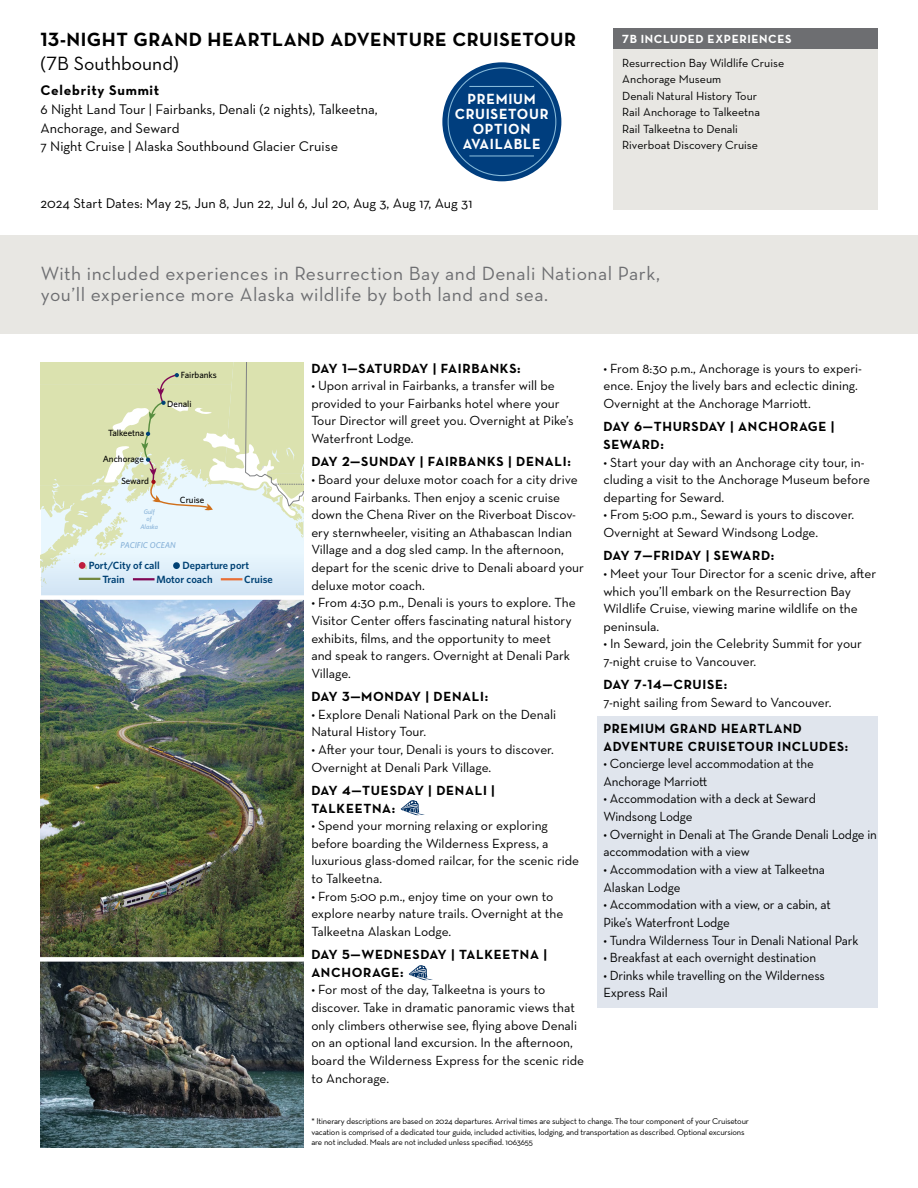
<style>
.page{position:relative;width:918px;height:1188px;background:#fff}
.page>*{position:absolute;margin:0;border:0;box-sizing:border-box;transform-origin:0 0}
.t1{font:19.5px/21px "Neutraface Text";letter-spacing:.025em;color:#6d6e71}
.t2{font:700 19.5px "Neutraface Text";letter-spacing:.03em;color:#000}
.t3{font:19.5px "Neutraface Text";color:#000}
.t4{font:700 15px/15px "Neutraface Text";letter-spacing:.05em;color:#fff;text-align:center;scale:.96 1}
.t5{font:14.25px/18.8px "Neutraface Text";color:#000}
.t6{font:700 14.25px "Neutraface Text";letter-spacing:.05em;color:#000}
.t7{font:13.5px/17.7px "Neutraface Text";color:#000}
.t8{font:700 13.5px/17.7px "Neutraface Text";letter-spacing:.05em;color:#000}
.t9{font:12px/16.5px "Neutraface Text";color:#000}
.t10{font:700 12px "Neutraface Text";letter-spacing:.05em;color:#fff}
.t11{font:600 10.5px "Whitney";color:#004275}
.t12{font:500 9px "Whitney";color:#000}
.t13{font:8.55px/10.5px "Neutraface Text";letter-spacing:-.02em;color:#000}
.t14{font:italic 500 8.55px "Whitney";color:#86b1d8}
.t15{font:italic 500 6.6px/7.5px "Whitney";color:#86b1d8;text-align:center}
</style>
<div class="page">
<div style="left:613px;top:28px;width:264px;height:21px;background:#6d6e71"></div>
<div style="left:613px;top:49px;width:264px;height:160px;background:#e8e7e3"></div>
<div style="left:0;top:235px;width:918px;height:99px;background:#e8e7e3"></div>
<div style="left:597px;top:716px;width:281px;height:292px;background:#e0e5ed"></div>
<svg style="left:41px;top:362px;width:262px;height:191px;background:#dfe8c9"></svg>
<div style="left:41px;top:553px;width:262px;height:45px;background:#dcecf8"></div>
<hr style="left:79px;top:578px;width:21px;height:2px;background:#72873e">
<hr style="left:133px;top:578px;width:22px;height:2px;background:#800654">
<hr style="left:221px;top:578px;width:21px;height:2px;background:#e86e34">
<div style="left:79px;top:562px;width:7px;height:7px;background:#be1d3d;border-radius:50%"></div>
<div style="left:173px;top:562px;width:7px;height:7px;background:#004275;border-radius:50%"></div>
<img style="left:40px;top:600px;width:263px;height:547px">
<svg style="left:400px;top:800px;width:25px;height:15px"></svg>
<div style="left:29px;top:595px;width:281px;height:5px;background:#fff"></div>
<div style="left:25px;top:957px;width:280px;height:5px;background:#fff"></div>
<div style="left:442px;top:62px;width:119px;height:119px;background:#003e7e;border-radius:50%"></div>
<hr style="left:469px;top:86px;width:65px;height:1px;background:#86b9d8">
<hr style="left:469px;top:155px;width:65px;height:2px;background:#86b9d8">
<svg style="left:408px;top:965px;width:25px;height:15px"></svg>
<h1 class="t2" style="left:40px;top:26px;width:537px">13-NIGHT GRAND HEARTLAND ADVENTURE CRUISETOUR</h1>
<h1 class="t3" style="left:40px;top:51px;width:140px">(7B Southbound)</h1>
<p class="t6" style="left:40px;top:81px;width:120px">Celebrity Summit</p>
<p class="t5" style="left:40px;top:99px;width:339px">6 Night Land Tour | Fairbanks, Denali (2 nights), Talkeetna,<br>Anchorage, and Seward<br>7 Night Cruise | Alaska Southbound Glacier Cruise</p>
<p class="t4" style="left:455px;top:91px;width:99px">PREMIUM<br>CRUISETOUR<br>OPTION<br>AVAILABLE</p>
<p class="t5" style="left:40px;top:193px;width:433px">2024 Start Dates: May 25, Jun 8, Jun 22, Jul 6, Jul 20, Aug 3, Aug 17, Aug 31</p>
<p class="t10" style="left:622px;top:31px;width:171px">7B INCLUDED EXPERIENCES</p>
<p class="t9" style="left:622px;top:54px;width:163px">Resurrection Bay Wildlife Cruise<br>Anchorage Museum<br>Denali Natural History Tour<br>Rail Anchorage to Talkeetna<br>Rail Talkeetna to Denali<br>Riverboat Discovery Cruise</p>
<h1 class="t1" style="left:41px;top:263px;width:621px">With included experiences in Resurrection Bay and Denali National Park, you’ll experience more Alaska wildlife by both land and sea.</h1>
<p class="t12" style="left:181px;top:370px;width:37px">Fairbanks</p>
<p class="t12" style="left:108px;top:427px;width:38px">Talkeetna</p>
<p class="t12" style="left:103px;top:454px;width:43px">Anchorage</p>
<p class="t12" style="left:121px;top:476px;width:29px">Seward</p>
<p class="t12" style="left:167px;top:398px;width:26px">Denali</p>
<p class="t12" style="left:180px;top:494px;width:26px">Cruise</p>
<p class="t15" style="left:140px;top:508px;width:19px">Gulf of<br>Alaska</p>
<p class="t14" style="left:121px;top:540px;width:57px">PACIFIC OCEAN</p>
<p class="t11" style="left:89px;top:559px;width:73px">Port/City of call</p>
<p class="t11" style="left:182px;top:559px;width:68px">Departure port</p>
<p class="t11" style="left:102px;top:573px;width:24px">Train</p>
<p class="t11" style="left:156px;top:573px;width:58px">Motor coach</p>
<p class="t11" style="left:244px;top:573px;width:30px">Cruise</p>
<p class="t8" style="left:311px;top:359px;width:211px">DAY 1—SATURDAY | FAIRBANKS:</p>
<p class="t7" style="left:311px;top:377px;width:264px">• Upon arrival in Fairbanks, a transfer will be provided to your Fairbanks hotel where your Tour Director will greet you. Overnight at Pike’s Waterfront Lodge.</p>
<p class="t8" style="left:311px;top:453px;width:261px">DAY 2—SUNDAY | FAIRBANKS | DENALI:</p>
<p class="t7" style="left:311px;top:470px;width:274px">• Board your deluxe motor coach for a city drive around Fairbanks. Then enjoy a scenic cruise down the Chena River on the Riverboat Discov&shy;ery sternwheeler, visiting an Athabascan Indian Village and a dog sled camp. In the afternoon, depart for the scenic drive to Denali aboard your deluxe motor coach.</p>
<p class="t7" style="left:311px;top:594px;width:266px">• From 4:30 p.m., Denali is yours to explore. The Visitor Center offers fascinating natural history exhibits, films, and the opportunity to meet<br>and speak to rangers. Overnight at Denali Park Village.</p>
<p class="t8" style="left:311px;top:688px;width:178px">DAY 3—MONDAY | DENALI:</p>
<p class="t7" style="left:311px;top:705px;width:246px">• Explore Denali National Park on the Denali<br>Natural History Tour.</p>
<p class="t7" style="left:311px;top:740px;width:244px">• After your tour, Denali is yours to discover.<br>Overnight at Denali Park Village.</p>
<p class="t8" style="left:311px;top:781px;width:185px">DAY 4—TUESDAY | DENALI |<br>TALKEETNA:</p>
<p class="t7" style="left:311px;top:817px;width:269px">• Spend your morning relaxing or exploring before boarding the Wilderness Express, a luxurious glass-domed railcar, for the scenic ride to Talkeetna.</p>
<p class="t7" style="left:311px;top:887px;width:254px">• From 5:00 p.m., enjoy time on your own to explore nearby nature trails. Overnight at the<br>Talkeetna Alaskan Lodge.</p>
<p class="t8" style="left:311px;top:946px;width:237px">DAY 5—WEDNESDAY | TALKEETNA |<br>ANCHORAGE:</p>
<p class="t7" style="left:311px;top:981px;width:274px">• For most of the day, Talkeetna is yours to discover. Take in dramatic panoramic views that only climbers otherwise see, flying above Denali on an optional land excursion. In the afternoon, board the Wilderness Express for the scenic ride to Anchorage.</p>
<p class="t7" style="left:603px;top:359px;width:260px">• From 8:30 p.m., Anchorage is yours to experi&shy;ence. Enjoy the lively bars and eclectic dining.<br>Overnight at the Anchorage Marriott.</p>
<p class="t8" style="left:603px;top:418px;width:233px">DAY 6—THURSDAY | ANCHORAGE |<br>SEWARD:</p>
<p class="t7" style="left:603px;top:453px;width:268px">• Start your day with an Anchorage city tour, in&shy;cluding a visit to the Anchorage Museum before departing for Seward.</p>
<p class="t7" style="left:603px;top:506px;width:252px">• From 5:00 p.m., Seward is yours to discover.<br>Overnight at Seward Windsong Lodge.</p>
<p class="t8" style="left:603px;top:547px;width:173px">DAY 7—FRIDAY | SEWARD:</p>
<p class="t7" style="left:603px;top:564px;width:274px">• Meet your Tour Director for a scenic drive, after which you’ll embark on the Resurrection Bay Wildlife Cruise, viewing marine wildlife on the peninsula.</p>
<p class="t7" style="left:603px;top:635px;width:260px">• In Seward, join the Celebrity Summit for your<br>7-night cruise to Vancouver.</p>
<p class="t8" style="left:603px;top:676px;width:125px">DAY 7-14—CRUISE:</p>
<p class="t7" style="left:603px;top:693px;width:230px">7-night sailing from Seward to Vancouver.</p>
<p class="t8" style="left:603px;top:719px;width:246px">PREMIUM GRAND HEARTLAND<br>ADVENTURE CRUISETOUR INCLUDES:</p>
<p class="t7" style="left:603px;top:755px;width:212px">• Concierge level accommodation at the<br>Anchorage Marriott</p>
<p class="t7" style="left:603px;top:790px;width:214px">• Accommodation with a deck at Seward<br>Windsong Lodge</p>
<p class="t7" style="left:603px;top:825px;width:275px">• Overnight in Denali at The Grande Denali Lodge in accommodation with a view</p>
<p class="t7" style="left:603px;top:860px;width:223px">• Accommodation with a view at Talkeetna<br>Alaskan Lodge</p>
<p class="t7" style="left:603px;top:896px;width:229px">• Accommodation with a view, or a cabin, at<br>Pike’s Waterfront Lodge</p>
<p class="t7" style="left:603px;top:931px;width:257px">• Tundra Wilderness Tour in Denali National Park</p>
<p class="t7" style="left:603px;top:949px;width:214px">• Breakfast at each overnight destination</p>
<p class="t7" style="left:603px;top:966px;width:223px">• Drinks while travelling on the Wilderness<br>Express Rail</p>
<p class="t13" style="left:311px;top:1116px;width:439px">* Itinerary descriptions are based on 2024 departures. Arrival times are subject to change. The tour component of your Cruisetour vacation is comprised of a dedicated tour guide, included activities, lodging, and transportation as described. Optional excursions are not included. Meals are not included unless specified. 1063655</p>
</div>
